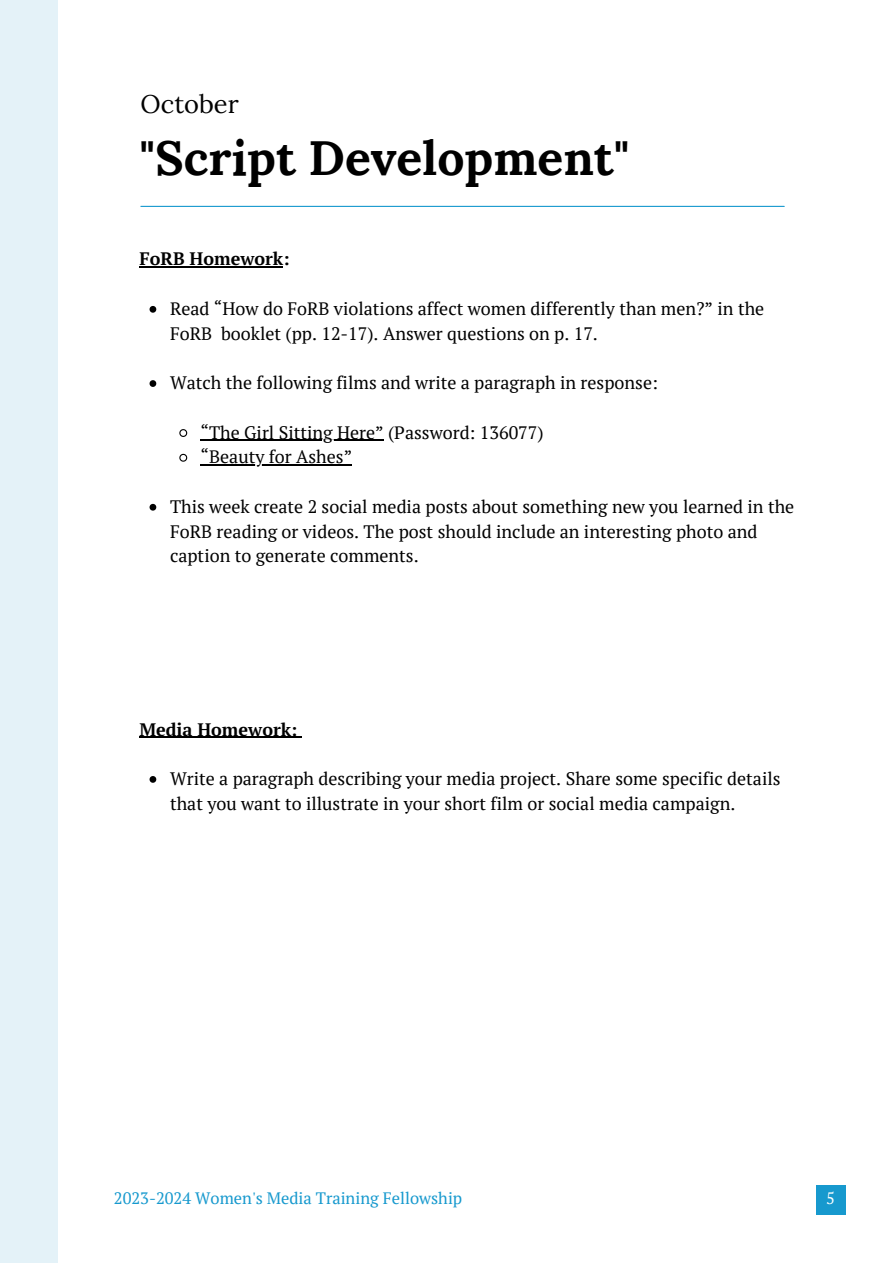
<style>
.page{position:relative;width:893px;height:1264px;background:#fff}
.page>*{position:absolute;margin:0;border:0;box-sizing:border-box;transform-origin:0 0}
.t1{font:700 48px "Lora";color:#000}
.t2{font:25.5px "Lora";color:#000}
.t3{font:18px/24.8px "PT Serif";color:#000}
.t4{font:700 18px "PT Serif";color:#000}
.t5{font:16.5px "PT Serif";color:#1799ce}
.t6{font:16.5px "PT Serif";color:#fff}
</style>
<div class="page">
<svg style="left:149px;top:306px;width:7px;height:7px"></svg>
<svg style="left:149px;top:380px;width:7px;height:7px"></svg>
<svg style="left:179px;top:429px;width:9px;height:8px"></svg>
<hr style="left:200px;top:440px;width:184px;height:1px;background:#000">
<svg style="left:179px;top:453px;width:9px;height:9px"></svg>
<hr style="left:200px;top:464px;width:152px;height:1px;background:#000">
<svg style="left:149px;top:504px;width:7px;height:6px"></svg>
<svg style="left:149px;top:776px;width:7px;height:6px"></svg>
<hr style="left:139px;top:266px;width:144px;height:2px;background:#000">
<hr style="left:139px;top:736px;width:158px;height:1px;background:#000">
<div style="left:816px;top:1184px;width:29px;height:30px;background:#1799ce"></div>
<div style="left:0;top:0;width:58px;height:1262px;background:#e4f2f8"></div>
<hr style="left:141px;top:206px;width:643px;height:1px;background:#1799ce">
<p class="t2" style="left:141px;top:87px;width:100px">October</p>
<p class="t1" style="left:139px;top:127px;width:491px">"Script Development"</p>
<p class="t4" style="left:139px;top:247px;width:152px">FoRB Homework:</p>
<p class="t3" style="left:170px;top:296px;width:595px">Read “How do FoRB violations affect women differently than men?” in the<br>FoRB booklet (pp. 12-17). Answer questions on p. 17.</p>
<p class="t3" style="left:170px;top:370px;width:489px">Watch the following films and write a paragraph in response:</p>
<p class="t3" style="left:200px;top:419px;width:344px">“The Girl Sitting Here” (Password: 136077)</p>
<p class="t3" style="left:200px;top:444px;width:153px">“Beauty for Ashes”</p>
<p class="t3" style="left:170px;top:493px;width:625px">This week create 2 social media posts about something new you learned in the<br>FoRB reading or videos. The post should include an interesting photo and caption to generate comments.</p>
<p class="t4" style="left:139px;top:716px;width:159px">Media Homework:</p>
<p class="t3" style="left:170px;top:765px;width:612px">Write a paragraph describing your media project. Share some specific details that you want to illustrate in your short film or social media campaign.</p>
<p class="t5" style="left:114px;top:1186px;width:350px">2023-2024 Women's Media Training Fellowship</p>
<p class="t6" style="left:826px;top:1186px;width:10px">5</p>
</div>
